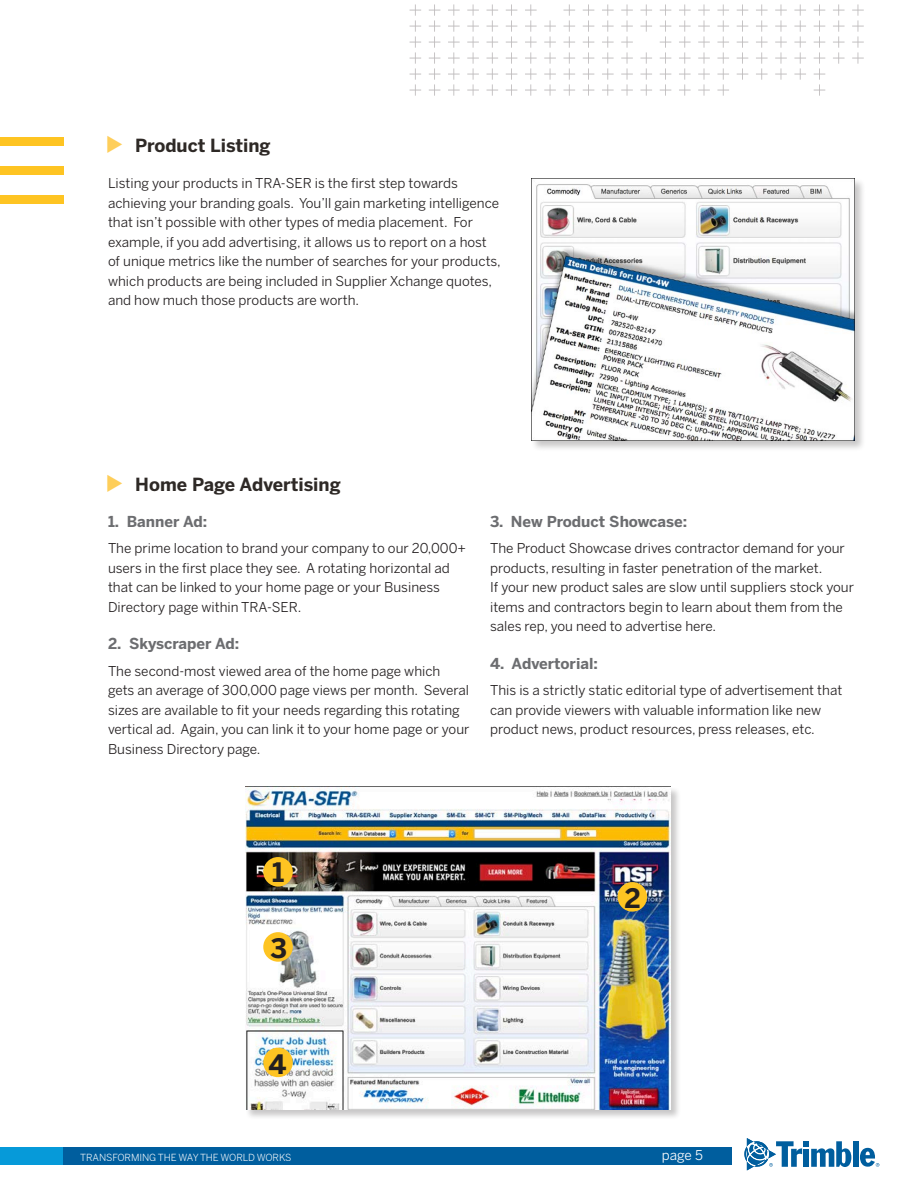
<style>
.page{position:relative;width:918px;height:1188px;background:#fff}
.page>*{position:absolute;margin:0;border:0;box-sizing:border-box;transform-origin:0 0}
.media_kit_main_text{font:700 26.55px "Benton Sans";color:#231f20}
.t1{font:700 18px "Benton Sans";color:#2e2926}
.media_kit_subhead{font:700 15px "Benton Sans";color:#6c6d70}
.media_kit_main_text-2{font:13.5px/19.5px "Benton Sans";color:#231f20}
.t2{font:13.5px "Benton Sans";color:#fff}
.t3{font:9.75px "Benton Sans";letter-spacing:-.01em;color:#fff}
</style>
<div class="page">
<svg style="left:410px;top:4px;width:454px;height:92px"></svg>
<div style="left:853px;top:1141px;width:5px;height:26px;background:#005e9e"></div>
<svg style="left:744px;top:1138px;width:107px;height:32px"></svg>
<svg style="left:860px;top:1148px;width:19px;height:19px"></svg>
<div style="left:0;top:1147px;width:730px;height:18px;background:#069ad9"></div>
<div style="left:64px;top:1147px;width:668px;height:18px;background:#005e9e"></div>
<div style="left:0;top:137px;width:64px;height:8px;background:#fec422"></div>
<div style="left:0;top:166px;width:64px;height:9px;background:#fec422"></div>
<div style="left:0;top:196px;width:64px;height:8px;background:#fec422"></div>
<div style="left:531px;top:178px;width:334px;height:274px;background:#231f20;opacity:.25"></div>
<img style="left:532px;top:178px;width:322px;height:262px">
<div style="left:246px;top:786px;width:435px;height:334px;background:#231f20;opacity:.25"></div>
<img style="left:246px;top:787px;width:425px;height:322px">
<div style="left:263px;top:857px;width:30px;height:30px;background:#fec422;border-radius:50%"></div>
<div style="left:263px;top:932px;width:30px;height:30px;background:#fec422;border-radius:50%"></div>
<div style="left:618px;top:882px;width:29px;height:30px;background:#fec422;border-radius:50%"></div>
<div style="left:263px;top:1048px;width:30px;height:29px;background:#fec422;border-radius:50%"></div>
<p class="t1" style="left:135px;top:135px;width:137px">Product Listing</p>
<p class="media_kit_main_text-2" style="left:108px;top:174px;width:394px">Listing your products in TRA-SER is the first step towards achieving your branding goals. You’ll gain marketing intelligence that isn’t possible with other types of media placement. For example, if you add advertising, it allows us to report on a host of unique metrics like the number of searches for your products, which products are being included in Supplier Xchange quotes, and how much those products are worth.</p>
<p class="t1" style="left:135px;top:474px;width:207px">Home Page Advertising</p>
<p class="media_kit_subhead" style="left:108px;top:512px;width:101px">1. Banner Ad:</p>
<p class="media_kit_main_text-2" style="left:108px;top:539px;width:360px">The prime location to brand your company to our 20,000+ users in the first place they see. A rotating horizontal ad that can be linked to your home page or your Business Directory page within TRA-SER.</p>
<p class="media_kit_subhead" style="left:108px;top:635px;width:133px">2. Skyscraper Ad:</p>
<p class="media_kit_main_text-2" style="left:108px;top:661px;width:363px">The second-most viewed area of the home page which gets an average of 300,000 page views per month. Several sizes are available to fit your needs regarding this rotating vertical ad. Again, you can link it to your home page or your Business Directory page.</p>
<p class="media_kit_subhead" style="left:490px;top:512px;width:199px">3. New Product Showcase:</p>
<p class="media_kit_main_text-2" style="left:490px;top:539px;width:356px">The Product Showcase drives contractor demand for your products, resulting in faster penetration of the market.</p>
<p class="media_kit_main_text-2" style="left:490px;top:578px;width:366px">If your new product sales are slow until suppliers stock your items and contractors begin to learn about them from the sales rep, you need to advertise here.</p>
<p class="media_kit_subhead" style="left:490px;top:654px;width:109px">4. Advertorial:</p>
<p class="media_kit_main_text-2" style="left:490px;top:681px;width:354px">This is a strictly static editorial type of advertisement that can provide viewers with valuable information like new product news, product resources, press releases, etc.</p>
<p class="media_kit_main_text" style="left:272px;top:856px;width:14px">1</p>
<p class="media_kit_main_text" style="left:270px;top:932px;width:18px">3</p>
<p class="media_kit_main_text" style="left:268px;top:1047px;width:19px">4</p>
<p class="media_kit_main_text" style="left:624px;top:882px;width:18px">2</p>
<p class="t3" style="left:80px;top:1151px;width:213px">TRANSFORMING THE WAY THE WORLD WORKS</p>
<p class="t2" style="left:662px;top:1147px;width:42px">page 5</p>
</div>
